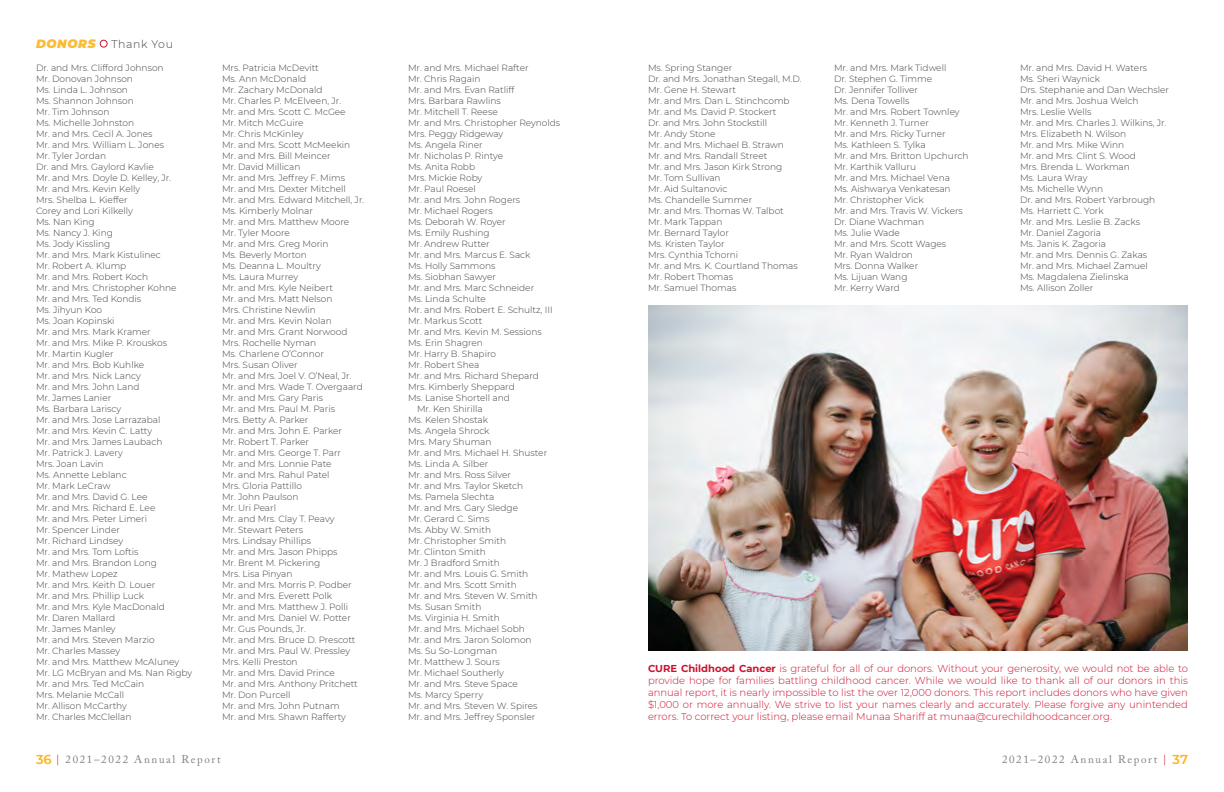
<style>
.page{position:relative;width:1224px;height:792px;background:#fff}
.page>*{position:absolute;margin:0;border:0;box-sizing:border-box;transform-origin:0 0}
.t1{font:italic 900 12px "Montserrat";letter-spacing:.05em;color:#fdbb33}
.t2{font:11px "Adobe Caslon Pro";letter-spacing:.15em;color:#7e8083}
.t3{font:300 11px "Montserrat";letter-spacing:.05em;color:#414042}
.t4{font:300 10px/12px "Montserrat";color:#cd122d;text-align:justify}
.t5{font:300 9px/11px "Montserrat";color:#414042}
.s1{font-weight:700}
.s2{font-family:"Montserrat Alternates";font-weight:600;font-size:13px;color:#fcb515}
.s3{font-family:"Montserrat";font-weight:300;color:#cd122d}
</style>
<div class="page">
<div style="left:100px;top:40px;width:8px;height:8px;border:1px solid #cd122d;border-radius:50%"></div>
<img style="left:648px;top:305px;width:540px;height:346px">
<h1 class="t1" style="left:36px;top:34px;width:61px">DONORS</h1>
<p class="t3" style="left:112px;top:36px;width:63px">Thank You</p>
<p class="t5" style="left:36px;top:62px;width:158px">Dr. and Mrs. Clifford Johnson<br>Mr. Donovan Johnson<br>Ms. Linda L. Johnson<br>Ms. Shannon Johnson<br>Mr. Tim Johnson<br>Ms. Michelle Johnston<br>Mr. and Mrs. Cecil A. Jones<br>Mr. and Mrs. William L. Jones<br>Mr. Tyler Jordan<br>Dr. and Mrs. Gaylord Kavlie<br>Mr. and Mrs. Doyle D. Kelley, Jr.<br>Mr. and Mrs. Kevin Kelly<br>Mrs. Shelba L. Kieffer<br>Corey and Lori Kilkelly<br>Ms. Nan King<br>Ms. Nancy J. King<br>Ms. Jody Kissling<br>Mr. and Mrs. Mark Kistulinec<br>Mr. Robert A. Klump<br>Mr. and Mrs. Robert Koch<br>Mr. and Mrs. Christopher Kohne<br>Mr. and Mrs. Ted Kondis<br>Ms. Jihyun Koo<br>Ms. Joan Kopinski<br>Mr. and Mrs. Mark Kramer<br>Mr. and Mrs. Mike P. Krouskos<br>Mr. Martin Kugler<br>Mr. and Mrs. Bob Kuhlke<br>Mr. and Mrs. Nick Lancy<br>Mr. and Mrs. John Land<br>Mr. James Lanier<br>Ms. Barbara Lariscy<br>Mr. and Mrs. Jose Larrazabal<br>Mr. and Mrs. Kevin C. Latty<br>Mr. and Mrs. James Laubach<br>Mr. Patrick J. Lavery<br>Mrs. Joan Lavin<br>Ms. Annette Leblanc<br>Mr. Mark LeCraw<br>Mr. and Mrs. David G. Lee<br>Mr. and Mrs. Richard E. Lee<br>Mr. and Mrs. Peter Limeri<br>Mr. Spencer Linder<br>Mr. Richard Lindsey<br>Mr. and Mrs. Tom Loftis<br>Mr. and Mrs. Brandon Long<br>Mr. Mathew Lopez<br>Mr. and Mrs. Keith D. Louer<br>Mr. and Mrs. Phillip Luck<br>Mr. and Mrs. Kyle MacDonald<br>Mr. Daren Mallard<br>Mr. James Manley<br>Mr. and Mrs. Steven Marzio<br>Mr. Charles Massey<br>Mr. and Mrs. Matthew McAluney<br>Mr. LG McBryan and Ms. Nan Rigby<br>Mr. and Mrs. Ted McCain<br>Mrs. Melanie McCall<br>Mr. Allison McCarthy<br>Mr. Charles McClellan</p>
<p class="t5" style="left:222px;top:62px;width:144px">Mrs. Patricia McDevitt<br>Ms. Ann McDonald<br>Mr. Zachary McDonald<br>Mr. Charles P. McElveen, Jr.<br>Mr. and Mrs. Scott C. McGee<br>Mr. Mitch McGuire<br>Mr. Chris McKinley<br>Mr. and Mrs. Scott McMeekin<br>Mr. and Mrs. Bill Meincer<br>Mr. David Millican<br>Mr. and Mrs. Jeffrey F. Mims<br>Mr. and Mrs. Dexter Mitchell<br>Mr. and Mrs. Edward Mitchell, Jr.<br>Ms. Kimberly Molnar<br>Mr. and Mrs. Matthew Moore<br>Mr. Tyler Moore<br>Mr. and Mrs. Greg Morin<br>Ms. Beverly Morton<br>Ms. Deanna L. Moultry<br>Ms. Laura Murrey<br>Mr. and Mrs. Kyle Neibert<br>Mr. and Mrs. Matt Nelson<br>Mrs. Christine Newlin<br>Mr. and Mrs. Kevin Nolan<br>Mr. and Mrs. Grant Norwood<br>Mrs. Rochelle Nyman<br>Ms. Charlene O’Connor<br>Mrs. Susan Oliver<br>Mr. and Mrs. Joel V. O’Neal, Jr.<br>Mr. and Mrs. Wade T. Overgaard<br>Mr. and Mrs. Gary Paris<br>Mr. and Mrs. Paul M. Paris<br>Mrs. Betty A. Parker<br>Mr. and Mrs. John E. Parker<br>Mr. Robert T. Parker<br>Mr. and Mrs. George T. Parr<br>Mr. and Mrs. Lonnie Pate<br>Mr. and Mrs. Rahul Patel<br>Mrs. Gloria Pattillo<br>Mr. John Paulson<br>Mr. Uri Pearl<br>Mr. and Mrs. Clay T. Peavy<br>Mr. Stewart Peters<br>Mrs. Lindsay Phillips<br>Mr. and Mrs. Jason Phipps<br>Mr. Brent M. Pickering<br>Mrs. Lisa Pinyan<br>Mr. and Mrs. Morris P. Podber<br>Mr. and Mrs. Everett Polk<br>Mr. and Mrs. Matthew J. Polli<br>Mr. and Mrs. Daniel W. Potter<br>Mr. Gus Pounds, Jr.<br>Mr. and Mrs. Bruce D. Prescott<br>Mr. and Mrs. Paul W. Pressley<br>Mrs. Kelli Preston<br>Mr. and Mrs. David Prince<br>Mr. and Mrs. Anthony Pritchett<br>Mr. Don Purcell<br>Mr. and Mrs. John Putnam<br>Mr. and Mrs. Shawn Rafferty</p>
<p class="t5" style="left:408px;top:62px;width:122px">Mr. and Mrs. Michael Rafter</p>
<p class="t5" style="left:408px;top:73px;width:74px">Mr. Chris Ragain</p>
<p class="t5" style="left:408px;top:84px;width:108px">Mr. and Mrs. Evan Ratliff</p>
<p class="t5" style="left:408px;top:95px;width:94px">Mrs. Barbara Rawlins</p>
<p class="t5" style="left:408px;top:106px;width:91px">Mr. Mitchell T. Reese</p>
<p class="t5" style="left:408px;top:117px;width:154px">Mr. and Mrs. Christopher Reynolds</p>
<p class="t5" style="left:408px;top:128px;width:97px">Mrs. Peggy Ridgeway</p>
<p class="t5" style="left:408px;top:139px;width:76px">Ms. Angela Riner</p>
<p class="t5" style="left:408px;top:150px;width:97px">Mr. Nicholas P. Rintye</p>
<p class="t5" style="left:408px;top:161px;width:69px">Ms. Anita Robb</p>
<p class="t5" style="left:408px;top:172px;width:76px">Mrs. Mickie Roby</p>
<p class="t5" style="left:408px;top:183px;width:69px">Mr. Paul Roesel</p>
<p class="t5" style="left:408px;top:194px;width:114px">Mr. and Mrs. John Rogers</p>
<p class="t5" style="left:408px;top:205px;width:86px">Mr. Michael Rogers</p>
<p class="t5" style="left:408px;top:216px;width:99px">Ms. Deborah W. Royer</p>
<p class="t5" style="left:408px;top:227px;width:83px">Ms. Emily Rushing</p>
<p class="t5" style="left:408px;top:238px;width:83px">Mr. Andrew Rutter</p>
<p class="t5" style="left:408px;top:249px;width:124px">Mr. and Mrs. Marcus E. Sack</p>
<p class="t5" style="left:408px;top:260px;width:89px">Ms. Holly Sammons</p>
<p class="t5" style="left:408px;top:271px;width:90px">Ms. Siobhan Sawyer</p>
<p class="t5" style="left:408px;top:282px;width:128px">Mr. and Mrs. Marc Schneider</p>
<p class="t5" style="left:408px;top:293px;width:79px">Ms. Linda Schulte</p>
<p class="t5" style="left:408px;top:304px;width:146px">Mr. and Mrs. Robert E. Schultz, III</p>
<p class="t5" style="left:408px;top:315px;width:76px">Mr. Markus Scott</p>
<p class="t5" style="left:408px;top:326px;width:135px">Mr. and Mrs. Kevin M. Sessions</p>
<p class="t5" style="left:408px;top:337px;width:77px">Ms. Erin Shagren</p>
<p class="t5" style="left:408px;top:348px;width:90px">Mr. Harry B. Shapiro</p>
<p class="t5" style="left:408px;top:359px;width:73px">Mr. Robert Shea</p>
<p class="t5" style="left:408px;top:370px;width:132px">Mr. and Mrs. Richard Shepard</p>
<p class="t5" style="left:408px;top:381px;width:108px">Mrs. Kimberly Sheppard</p>
<p class="t5" style="left:408px;top:392px;width:103px">Ms. Lanise Shortell and</p>
<p class="t5" style="left:417px;top:403px;width:67px">Mr. Ken Shirilla</p>
<p class="t5" style="left:408px;top:414px;width:82px">Ms. Kelen Shostak</p>
<p class="t5" style="left:408px;top:425px;width:83px">Ms. Angela Shrock</p>
<p class="t5" style="left:408px;top:436px;width:85px">Mrs. Mary Shuman</p>
<p class="t5" style="left:408px;top:447px;width:141px">Mr. and Mrs. Michael H. Shuster</p>
<p class="t5" style="left:408px;top:458px;width:82px">Ms. Linda A. Silber</p>
<p class="t5" style="left:408px;top:469px;width:105px">Mr. and Mrs. Ross Silver</p>
<p class="t5" style="left:408px;top:480px;width:117px">Mr. and Mrs. Taylor Sketch</p>
<p class="t5" style="left:408px;top:491px;width:88px">Ms. Pamela Slechta</p>
<p class="t5" style="left:408px;top:502px;width:112px">Mr. and Mrs. Gary Sledge</p>
<p class="t5" style="left:408px;top:513px;width:83px">Mr. Gerard C. Sims</p>
<p class="t5" style="left:408px;top:524px;width:85px">Ms. Abby W. Smith</p>
<p class="t5" style="left:408px;top:535px;width:100px">Mr. Christopher Smith</p>
<p class="t5" style="left:408px;top:546px;width:79px">Mr. Clinton Smith</p>
<p class="t5" style="left:408px;top:557px;width:93px">Mr. J Bradford Smith</p>
<p class="t5" style="left:408px;top:568px;width:122px">Mr. and Mrs. Louis G. Smith</p>
<p class="t5" style="left:408px;top:579px;width:110px">Mr. and Mrs. Scott Smith</p>
<p class="t5" style="left:408px;top:590px;width:131px">Mr. and Mrs. Steven W. Smith</p>
<p class="t5" style="left:408px;top:601px;width:75px">Ms. Susan Smith</p>
<p class="t5" style="left:408px;top:612px;width:93px">Ms. Virginia H. Smith</p>
<p class="t5" style="left:408px;top:623px;width:118px">Mr. and Mrs. Michael Sobh</p>
<p class="t5" style="left:408px;top:634px;width:125px">Mr. and Mrs. Jaron Solomon</p>
<p class="t5" style="left:408px;top:645px;width:91px">Ms. Su So-Longman</p>
<p class="t5" style="left:408px;top:656px;width:93px">Mr. Matthew J. Sours</p>
<p class="t5" style="left:408px;top:667px;width:98px">Mr. Michael Southerly</p>
<p class="t5" style="left:408px;top:678px;width:111px">Mr. and Mrs. Steve Space</p>
<p class="t5" style="left:408px;top:689px;width:77px">Ms. Marcy Sperry</p>
<p class="t5" style="left:408px;top:700px;width:131px">Mr. and Mrs. Steven W. Spires</p>
<p class="t5" style="left:408px;top:711px;width:129px">Mr. and Mrs. Jeffrey Sponsler</p>
<p class="t5" style="left:648px;top:62px;width:155px">Ms. Spring Stanger<br>Dr. and Mrs. Jonathan Stegall, M.D.<br>Mr. Gene H. Stewart<br>Mr. and Mrs. Dan L. Stinchcomb<br>Mr. and Ms. David P. Stockert<br>Dr. and Mrs. John Stockstill<br>Mr. Andy Stone<br>Mr. and Mrs. Michael B. Strawn<br>Mr. and Mrs. Randall Street<br>Mr. and Mrs. Jason Kirk Strong<br>Mr. Tom Sullivan<br>Mr. Aid Sultanovic<br>Ms. Chandelle Summer<br>Mr. and Mrs. Thomas W. Talbot<br>Mr. Mark Tappan<br>Mr. Bernard Taylor<br>Ms. Kristen Taylor<br>Mrs. Cynthia Tchorni<br>Mr. and Mrs. K. Courtland Thomas<br>Mr. Robert Thomas<br>Mr. Samuel Thomas</p>
<p class="t5" style="left:834px;top:62px;width:136px">Mr. and Mrs. Mark Tidwell<br>Dr. Stephen G. Timme<br>Dr. Jennifer Tolliver<br>Ms. Dena Towells<br>Mr. and Mrs. Robert Townley<br>Mr. Kenneth J. Turner<br>Mr. and Mrs. Ricky Turner<br>Ms. Kathleen S. Tylka<br>Mr. and Mrs. Britton Upchurch<br>Mr. Karthik Valluru<br>Mr. and Mrs. Michael Vena<br>Ms. Aishwarya Venkatesan<br>Mr. Christopher Vick<br>Mr. and Mrs. Travis W. Vickers<br>Dr. Diane Wachman<br>Ms. Julie Wade<br>Mr. and Mrs. Scott Wages<br>Mr. Ryan Waldron<br>Mrs. Donna Walker<br>Ms. Lijuan Wang<br>Mr. Kerry Ward</p>
<p class="t5" style="left:1020px;top:62px;width:151px">Mr. and Mrs. David H. Waters<br>Ms. Sheri Waynick<br>Drs. Stephanie and Dan Wechsler<br>Mr. and Mrs. Joshua Welch<br>Mrs. Leslie Wells<br>Mr. and Mrs. Charles J. Wilkins, Jr.<br>Mrs. Elizabeth N. Wilson<br>Mr. and Mrs. Mike Winn<br>Mr. and Mrs. Clint S. Wood<br>Mrs. Brenda L. Workman<br>Ms. Laura Wray<br>Ms. Michelle Wynn<br>Dr. and Mrs. Robert Yarbrough<br>Ms. Harriett C. York<br>Mr. and Mrs. Leslie B. Zacks<br>Mr. Daniel Zagoria<br>Ms. Janis K. Zagoria<br>Mr. and Mrs. Dennis G. Zakas<br>Mr. and Mrs. Michael Zamuel<br>Ms. Magdalena Zielinska<br>Ms. Allison Zoller</p>
<p class="t4" style="left:648px;top:662px;width:542px"><span class="s1">CURE Childhood Cancer</span> is grateful for all of our donors. Without your generosity, we would not be able to provide hope for families battling childhood cancer. While we would like to thank all of our donors in this annual report, it is nearly impossible to list the over 12,000 donors. This report includes donors who have given $1,000 or more annually. We strive to list your names clearly and accurately. Please forgive any unintended errors. To correct your listing, please email Munaa Shariff at munaa@curechildhoodcancer.org.</p>
<p class="t2" style="left:36px;top:753px;width:186px"><span class="s2">36</span> <span class="s3">|</span> 2021–2022 Annual Report</p>
<p class="t2" style="left:1002px;top:753px;width:187px">2021–2022 Annual Report <span class="s3">|</span> <span class="s2">37</span></p>
</div>
